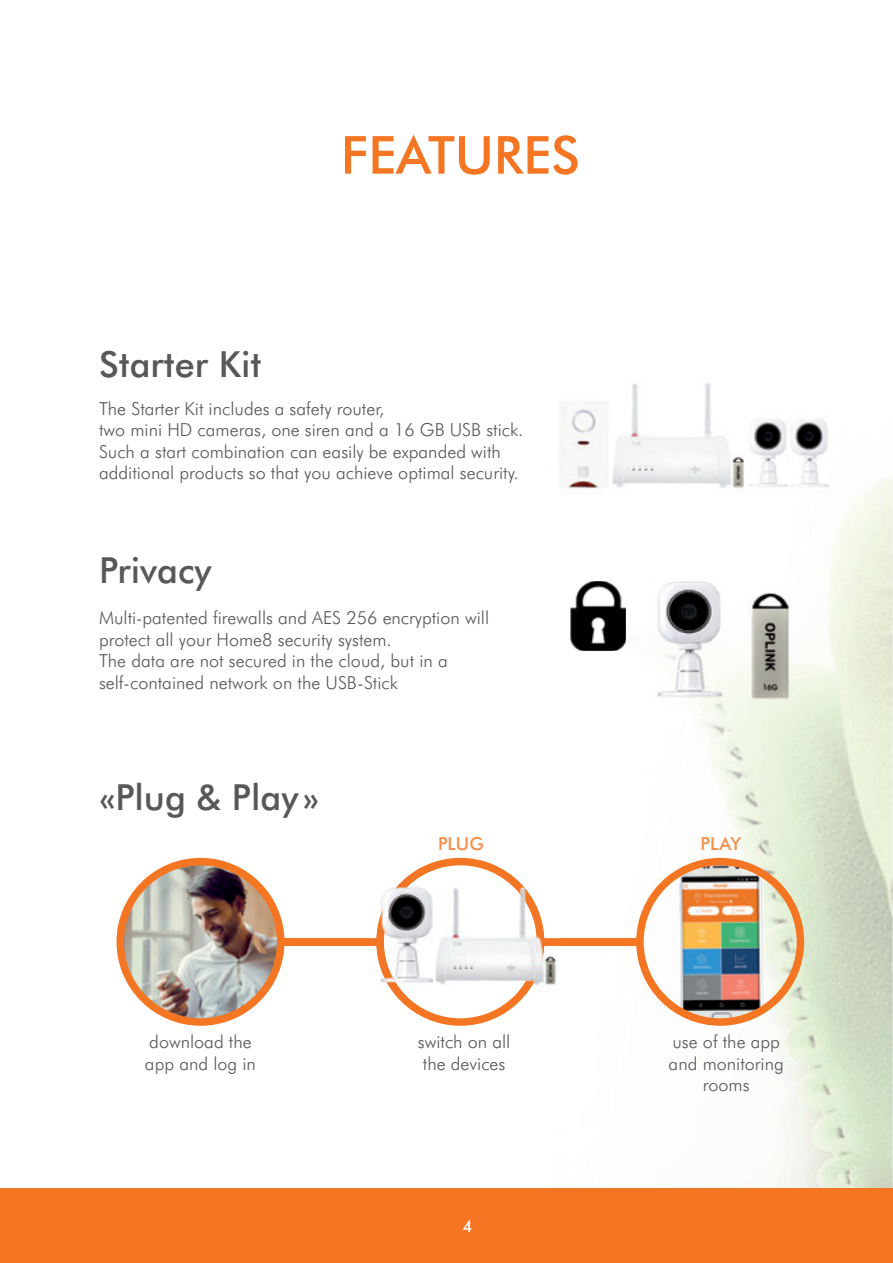
<style>
.page{position:relative;width:893px;height:1263px;background:#fff}
.page>*{position:absolute;margin:0;border:0;box-sizing:border-box;transform-origin:0 0}
.t1{font:500 52.5px "Futura BT";color:#f47522}
.t2{font:500 36px "Futura BT";color:#57585a}
.t3{font:300 18px/21.6px "Futura BT";color:#57585a}
.t4{font:500 18px "Futura BT";color:#f68e47}
.t5{font:500 16.5px "Futura BT";color:#fff}
</style>
<div class="page">
<img style="left:284px;top:477px;width:609px;height:711px">
<div style="left:0;top:1188px;width:893px;height:75px;background:#f47522"></div>
<div style="left:541px;top:938px;width:98px;height:8px;background:#f47622"></div>
<div style="left:281px;top:938px;width:100px;height:8px;background:#f47622"></div>
<img style="left:643px;top:557px;width:91px;height:161px">
<img style="left:571px;top:581px;width:54px;height:70px">
<img style="left:120px;top:862px;width:161px;height:160px;border-radius:50%">
<div style="left:116px;top:858px;width:168px;height:168px;border:7px solid #f47622;border-radius:50%"></div>
<img style="left:646px;top:862px;width:151px;height:160px">
<div style="left:636px;top:858px;width:168px;height:168px;border:7px solid #f47622;border-radius:50%"></div>
<svg style="left:369px;top:858px;width:175px;height:168px"></svg>
<img style="left:376px;top:867px;width:67px;height:132px">
<img style="left:433px;top:874px;width:126px;height:121px">
<img style="left:544px;top:938px;width:15px;height:8px">
<img style="left:496px;top:874px;width:48px;height:121px">
<img style="left:551px;top:383px;width:285px;height:117px">
<img style="left:748px;top:573px;width:55px;height:139px">
<h1 class="t1" style="left:341px;top:134px;width:241px">FEATURES</h1>
<h2 class="t2" style="left:99px;top:350px;width:164px">Starter Kit</h2>
<p class="t3" style="left:99px;top:399px;width:426px">The Starter Kit includes a safety router,<br>two mini HD cameras, one siren and a 16 GB USB stick.<br>Such a start combination can easily be expanded with additional products so that you achieve optimal security.</p>
<h2 class="t2" style="left:99px;top:556px;width:114px">Privacy</h2>
<p class="t3" style="left:99px;top:608px;width:392px">Multi-patented firewalls and AES 256 encryption will protect all your Home8 security system.<br>The data are not secured in the cloud, but in a self-contained network on the USB-Stick</p>
<h2 class="t2" style="left:99px;top:783px;width:222px">«Plug &amp; Play »</h2>
<p class="t4" style="left:438px;top:836px;width:47px">PLUG</p>
<p class="t4" style="left:700px;top:836px;width:42px">PLAY</p>
<p class="t3" style="left:145px;top:1032px;width:113px">download the app and log in</p>
<p class="t3" style="left:418px;top:1032px;width:94px">switch on all the devices</p>
<p class="t3" style="left:669px;top:1032px;width:117px;text-align:center">use of the app and monitoring rooms</p>
<p class="t5" style="left:463px;top:1219px;width:11px">4</p>
</div>
